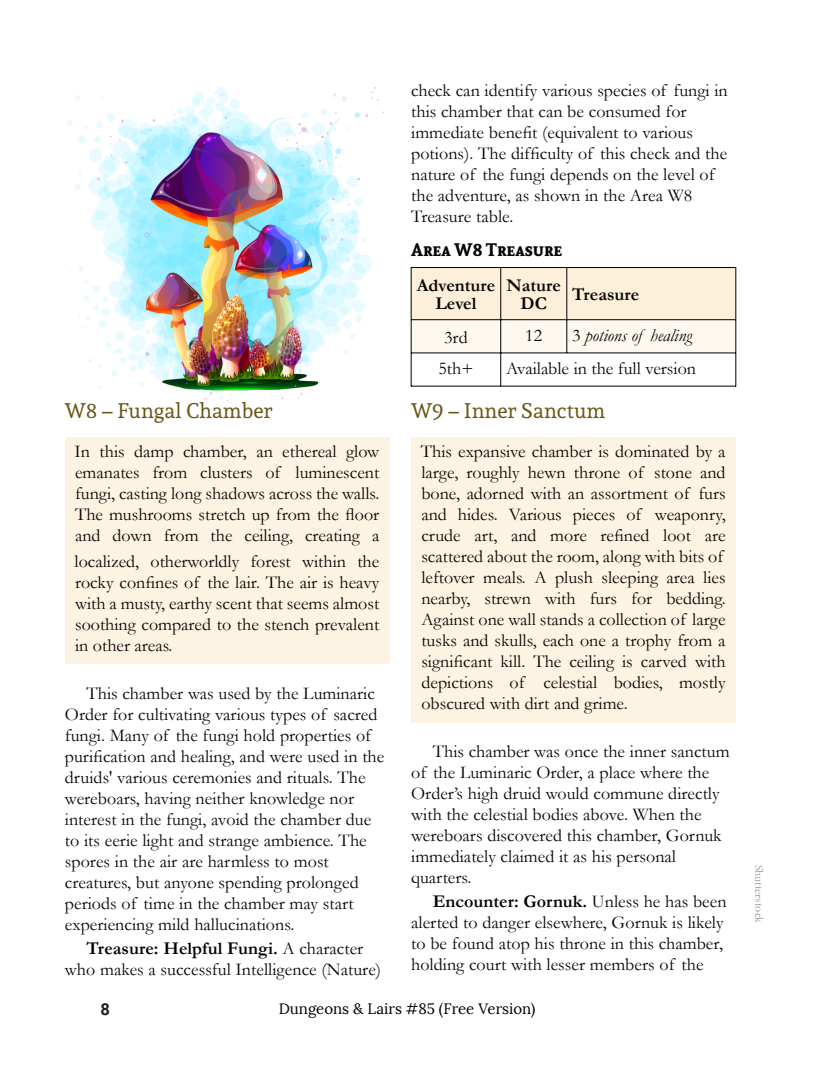
<style>
.page{position:relative;width:818px;height:1074px;background:#fff}
.page>*{position:absolute;margin:0;border:0;box-sizing:border-box;transform-origin:0 0}
.t1{font:21px "Andada";color:#6b5717}
.t2{font:18px/21px "Garamond";color:#070504}
.t3{font:700 18px/18px "Garamond";color:#070504;text-align:center}
.t4{font:italic 18px "Garamond";color:#070504}
.t5{font:700 18px "Andada SC";color:#070504}
.t6{font:700 16.5px "Roboto";color:#231f20}
.t7{font:15px "Lora";color:#000}
.t8{font:12px "Garamond";color:#939598}
.s1{font-weight:700}
.s2{font-style:normal}
</style>
<div class="page">
<div style="left:65px;top:437px;width:324px;height:227px;background:#fdf3e2"></div>
<div style="left:411px;top:437px;width:324px;height:285px;background:#fdf3e2"></div>
<div style="left:411px;top:267px;width:324px;height:53px;background:#fdf0da"></div>
<div style="left:411px;top:320px;width:324px;height:33px;background:#fef9f0"></div>
<hr style="left:410px;top:267px;width:1px;height:119px;background:#000">
<hr style="left:735px;top:267px;width:1px;height:119px;background:#000">
<hr style="left:500px;top:267px;width:1px;height:119px;background:#000">
<hr style="left:566px;top:267px;width:1px;height:86px;background:#000">
<hr style="left:411px;top:267px;width:324px;height:1px;background:#000">
<hr style="left:411px;top:319px;width:324px;height:1px;background:#000">
<hr style="left:411px;top:352px;width:324px;height:1px;background:#000">
<hr style="left:411px;top:386px;width:324px;height:1px;background:#000">
<img style="left:67px;top:87px;width:317px;height:314px">
<p class="t2" style="left:411px;top:82px;width:318px">check can identify various species of fungi in this chamber that can be consumed for immediate benefit (equivalent to various potions). The difficulty of this check and the nature of the fungi depends on the level of the adventure, as shown in the Area W8<br>Treasure table.</p>
<p class="t5" style="left:411px;top:237px;width:153px">Area W8 Treasure</p>
<p class="t1" style="left:65px;top:396px;width:209px">W8 – Fungal Chamber</p>
<p class="t2" style="left:75px;top:443px;width:306px;text-align:justify">In this damp chamber, an ethereal glow emanates from clusters of luminescent fungi, casting long shadows across the walls.<br>The mushrooms stretch up from the floor and down from the ceiling, creating a</p>
<p class="t2" style="left:75px;top:552px;width:306px;text-align:justify">localized, otherworldly forest within the rocky confines of the lair. The air is heavy with a musty, earthy scent that seems almost soothing compared to the stench prevalent in other areas.</p>
<p class="t2" style="left:65px;top:684px;width:321px;text-indent:22px">This chamber was used by the Luminaric Order for cultivating various types of sacred fungi. Many of the fungi hold properties of purification and healing, and were used in the druids' various ceremonies and rituals. The wereboars, having neither knowledge nor interest in the fungi, avoid the chamber due to its eerie light and strange ambience. The spores in the air are harmless to most creatures, but anyone spending prolonged periods of time in the chamber may start experiencing mild hallucinations.</p>
<p class="t2" style="left:65px;top:939px;width:317px;text-align:center"><span class="s1">Treasure: Helpful Fungi.</span> A character<br>who makes a successful Intelligence (Nature)</p>
<p class="t3" style="left:416px;top:278px;width:80px">Adventure<br>Level</p>
<p class="t3" style="left:506px;top:278px;width:56px">Nature<br>DC</p>
<p class="t3" style="left:572px;top:287px;width:69px">Treasure</p>
<p class="t2" style="left:444px;top:328px;width:25px">3rd</p>
<p class="t2" style="left:525px;top:327px;width:18px">12</p>
<p class="t4" style="left:572px;top:329px;width:121px"><span class="s2">3</span> potions of healing</p>
<p class="t2" style="left:438px;top:360px;width:36px">5th+</p>
<p class="t2" style="left:506px;top:360px;width:191px">Available in the full version</p>
<p class="t1" style="left:411px;top:396px;width:195px">W9 – Inner Sanctum</p>
<p class="t2" style="left:420px;top:443px;width:306px">This expansive chamber is dominated by a large, roughly hewn throne of stone and bone, adorned with an assortment of furs and hides. Various pieces of weaponry, crude art, and more refined loot are scattered about the room, along with bits of leftover meals. A plush sleeping area lies nearby, strewn with furs for bedding.<br>Against one wall stands a collection of large tusks and skulls, each one a trophy from a significant kill. The ceiling is carved with depictions of celestial bodies, mostly obscured with dirt and grime.</p>
<p class="t2" style="left:411px;top:743px;width:320px;text-indent:22px">This chamber was once the inner sanctum of the Luminaric Order, a place where the Order’s high druid would commune directly with the celestial bodies above. When the wereboars discovered this chamber, Gornuk immediately claimed it as his personal quarters.</p>
<p class="t2" style="left:411px;top:893px;width:317px;text-indent:22px"><span class="s1">Encounter: Gornuk.</span> Unless he has been alerted to danger elsewhere, Gornuk is likely to be found atop his throne in this chamber, holding court with lesser members of the</p>
<p class="t6" style="left:100px;top:1002px;width:11px">8</p>
<p class="t7" style="left:278px;top:1000px;width:258px">Dungeons &amp; Lairs #85 (Free Version)</p>
<p class="t8" style="left:762px;top:864px;width:60px;rotate:90deg">Shutterstock</p>
</div>
